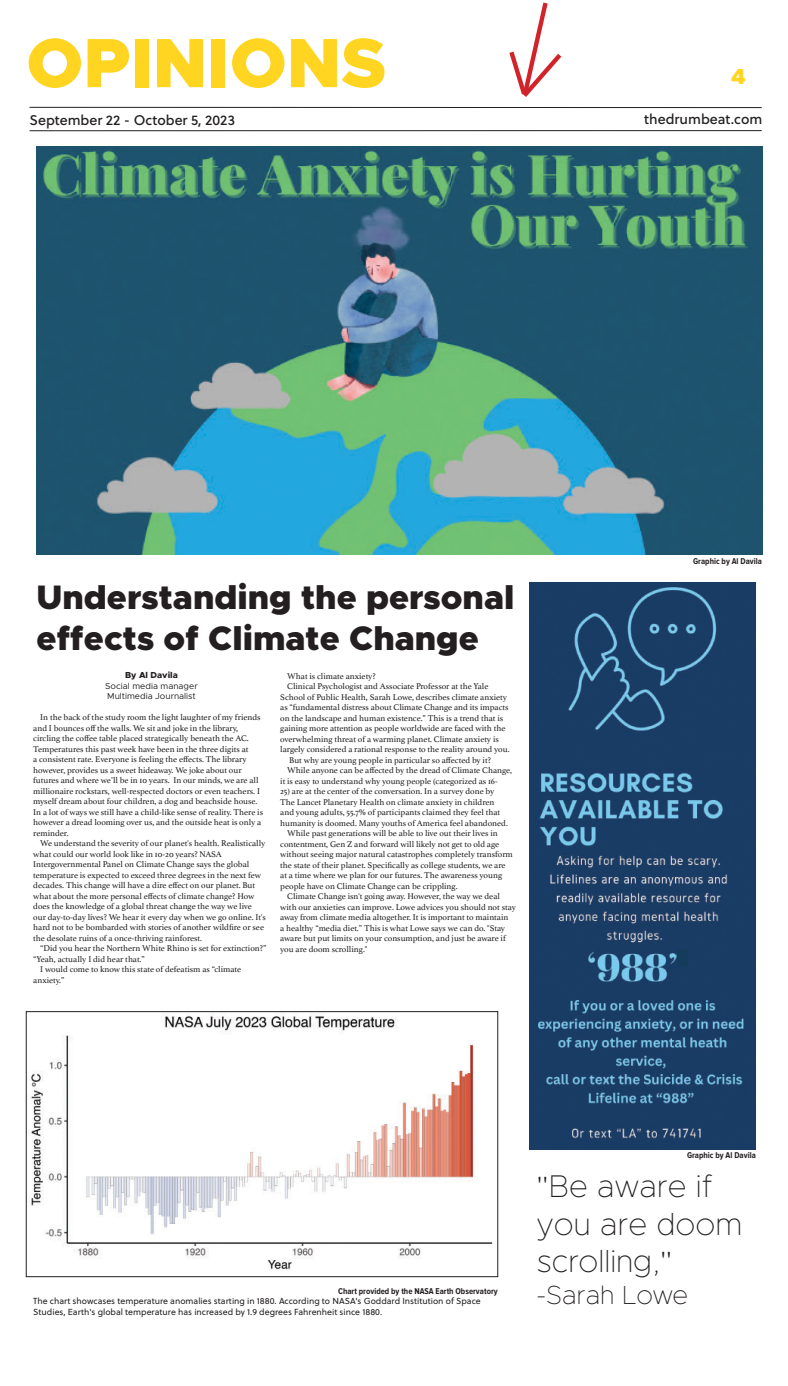
<style>
.page{position:relative;width:788px;height:1386px;background:#fff}
.page>*{position:absolute;margin:0;border:0;box-sizing:border-box;transform-origin:0 0}
.t1{font:900 70px "Metropolis";color:#ffd521}
.t2{font:900 34.12px/40.9px "Metropolis";color:#231f20}
.t3{font:100 31.5px/37.8px "Metropolis";color:#231f20}
.t4{font:100 26.25px "Metropolis";color:#231f20}
.t5{font:900 21.88px "Metropolis";color:#ffd521}
.t6{font:14px "Soleil";color:#231f20}
.t7{font:8.75px/10.5px "Athelas";color:#231f20}
.t8{font:8.75px/10.5px "Soleil";color:#231f20}
.t9{font:700 8.75px "Proxima Nova Cond";color:#231f20}
.t10{font:8.75px "Metropolis";color:#231f20}
.t11{font:800 8.75px "Metropolis";color:#231f20}
</style>
<div class="page">
<hr style="left:30px;top:130px;width:731px;height:1px;background:#231f20">
<hr style="left:30px;top:107px;width:731px;height:1px;background:#231f20">
<img style="left:30px;top:1015px;width:463px;height:256px">
<div style="left:26px;top:1011px;width:472px;height:266px;border:1px solid #231f20"></div>
<img style="left:529px;top:760px;width:226px;height:389px">
<div style="left:676px;top:950px;width:11px;height:16px;background:#153d5b"></div>
<img style="left:37px;top:146px;width:725px;height:409px">
<img style="left:529px;top:582px;width:226px;height:178px">
<svg style="left:509px;top:2px;width:53px;height:95px"></svg>
<p class="t1" style="left:26px;top:18px;width:361px">OPINIONS</p>
<p class="t6" style="left:30px;top:110px;width:207px">September 22 - October 5, 2023</p>
<p class="t6" style="left:644px;top:108px;width:120px">thedrumbeat.com</p>
<p class="t5" style="left:731px;top:62px;width:16px">4</p>
<p class="t2" style="left:37px;top:577px;width:479px">Understanding the personal effects of Climate Change</p>
<p class="t11" style="left:125px;top:670px;width:54px">By Al Davila</p>
<p class="t10" style="left:105px;top:680px;width:94px">Social media manager</p>
<p class="t10" style="left:107px;top:691px;width:90px">Multimedia Journalist</p>
<p class="t7" style="left:33px;top:712px;width:231px;text-indent:7px">In the back of the study room the light laughter of my friends and I bounces off the walls. We sit and joke in the library, circling the coffee table placed strategically beneath the AC.<br>Temperatures this past week have been in the three digits at<br>a consistent rate. Everyone is feeling the effects. The library however, provides us a sweet hideaway. We joke about our futures and where we’ll be in 10 years. In our minds, we are all millionaire rockstars, well-respected doctors or even teachers. I myself dream about four children, a dog and beachside house.<br>In a lot of ways we still have a child-like sense of reality. There is however a dread looming over us, and the outside heat is only a reminder.</p>
<p class="t7" style="left:33px;top:838px;width:234px;text-indent:7px">We understand the severity of our planet's health. Realistically what could our world look like in 10-20 years? NASA Intergovernmental Panel on Climate Change says the global temperature is expected to exceed three degrees in the next few decades. This change will have a dire effect on our planet. But what about the more personal effects of climate change? How does the knowledge of a global threat change the way we live our day-to-day lives? We hear it every day when we go online. It's hard not to be bombarded with stories of another wildfire or see the desolate ruins of a once-thriving rainforest.</p>
<p class="t7" style="left:33px;top:943px;width:235px;text-indent:7px">“Did you hear the Northern White Rhino is set for extinction?” “Yeah, actually I did hear that.”</p>
<p class="t7" style="left:33px;top:964px;width:209px;text-indent:7px">I would come to know this state of defeatism as “climate anxiety.”</p>
<p class="t7" style="left:287px;top:671px;width:90px">What is climate anxiety?</p>
<p class="t7" style="left:280px;top:681px;width:231px;text-indent:7px">Clinical Psychologist and Associate Professor at the Yale School of Public Health, Sarah Lowe, describes climate anxiety as “fundamental distress about Climate Change and its impacts on the landscape and human existence.” This is a trend that is gaining more attention as people worldwide are faced with the overwhelming threat of a warming planet. Climate anxiety is largely considered a rational response to the reality around you.</p>
<p class="t7" style="left:289px;top:755px;width:203px">But why are young people in particular so affected by it?</p>
<p class="t7" style="left:280px;top:765px;width:233px;text-indent:7px">While anyone can be affected by the dread of Climate Change, it is easy to understand why young people (categorized as 16-</p>
<p class="t7" style="left:280px;top:786px;width:229px">25) are at the center of the conversation. In a survey done by The Lancet Planetary Health on climate anxiety in children and young adults, 55.7% of participants claimed they feel that humanity is doomed. Many youths of America feel abandoned.</p>
<p class="t7" style="left:280px;top:828px;width:234px;text-indent:7px">While past generations will be able to live out their lives in contentment, Gen Z and forward will likely not get to old age without seeing major natural catastrophes completely transform the state of their planet. Specifically as college students, we are at a time where we plan for our futures. The awareness young people have on Climate Change can be crippling.</p>
<p class="t7" style="left:280px;top:891px;width:237px;text-indent:7px">Climate Change isn't going away. However, the way we deal with our anxieties can improve. Lowe advices you should not stay away from climate media altogether. It is important to maintain<br>a healthy “media diet.” This is what Lowe says we can do. "Stay aware but put limits on your consumption, and just be aware if you are doom scrolling."</p>
<p class="t9" style="left:693px;top:557px;width:70px">Graphic by Al Davila</p>
<p class="t9" style="left:338px;top:1286px;width:161px">Chart provided by the NASA Earth Observatory</p>
<p class="t8" style="left:33px;top:1296px;width:449px">The chart showcases temperature anomalies starting in 1880. According to NASA's Goddard Institution of Space<br>Studies, Earth's global temperature has increased by 1.9 degrees Fahrenheit since 1880.</p>
<p class="t9" style="left:687px;top:1150px;width:70px">Graphic by Al Davila</p>
<p class="t3" style="left:536px;top:1167px;width:207px">"Be aware if you are doom scrolling,"</p>
<p class="t4" style="left:536px;top:1278px;width:153px">-Sarah Lowe</p>
</div>
